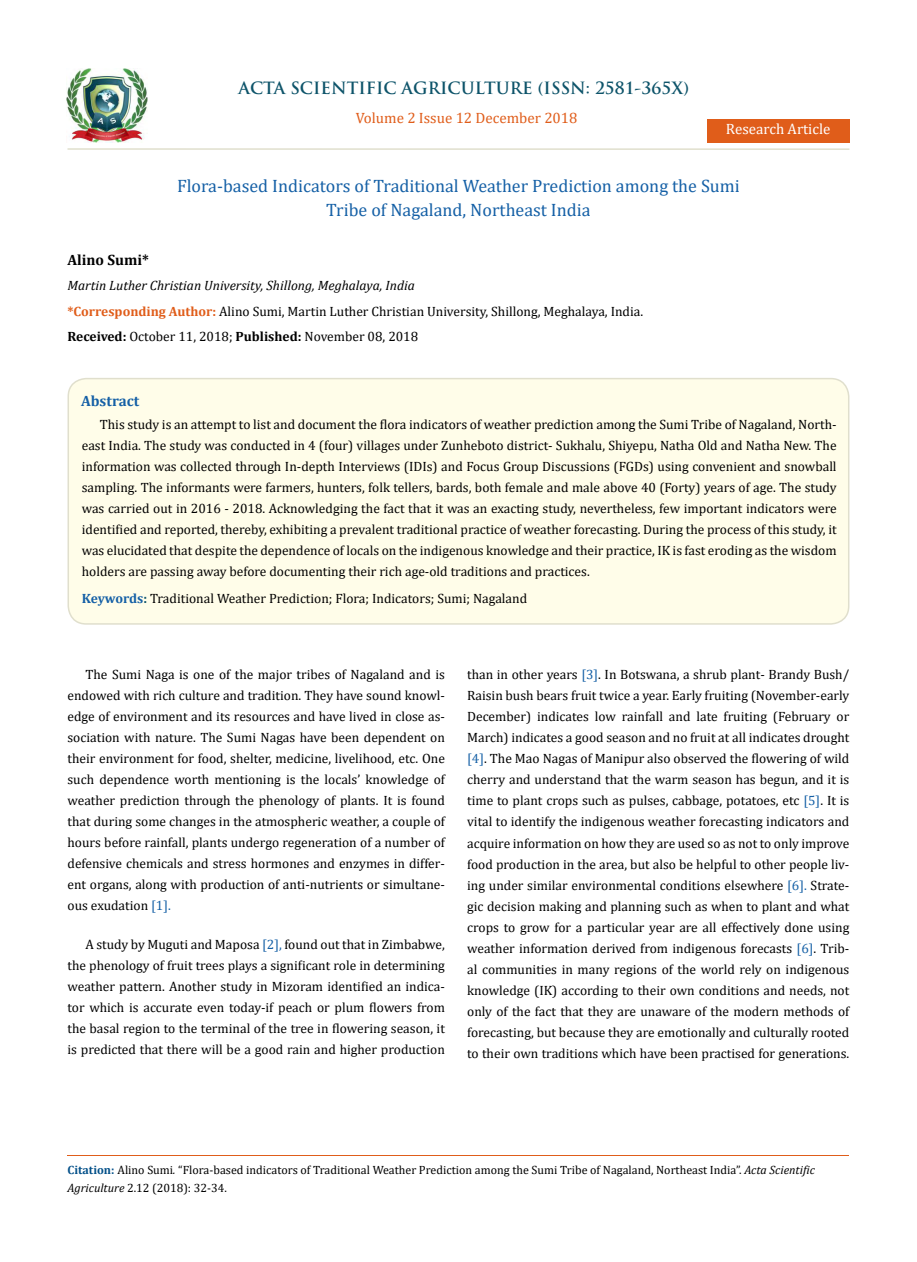
<style>
.page{position:relative;width:917px;height:1262px;background:#fff}
.page>*{position:absolute;margin:0;border:0;box-sizing:border-box;transform-origin:0 0}
.t1{font:18px/24px "Cambria";color:#1560a6;text-align:center}
.t2{font:700 16.5px "Trajan Pro";color:#0e546a}
.t3{font:15px "Cambria";color:#e05d1a}
.t4{font:15px "Cambria";color:#fff}
.t5{font:700 15px "Cambria";color:#000}
.t6{font:700 15px "Cambria";color:#1560a6}
.t7{font:13.5px/21px "Cambria";color:#000;text-align:justify}
.t8{font:12px/18px "Cambria";color:#000}
.s1{font-style:italic}
.s2{font-weight:700;color:#e05d1a}
.s3{font-weight:700}
.s4{font-weight:700;color:#1560a6}
.s5{font-weight:700;color:#0e546a}
.s6{color:#1560a6}
.s7{font-weight:700;color:#035089}
</style>
<div class="page">
<img style="left:67px;top:68px;width:80px;height:74px">
<div style="left:707px;top:119px;width:142px;height:23px;background:#e05d1a"></div>
<div style="left:68px;top:378px;width:780px;height:246px;background:#fffde9;border-radius:18px"></div>
<div style="left:67px;top:378px;width:782px;height:246px;border:2px solid #e0dfcd;border-radius:18px"></div>
<hr style="left:67px;top:1155px;width:782px;height:1px;background:#e05d1a">
<hr style="left:67px;top:148px;width:782px;height:2px;background:#e0dfcd">
<p class="t2" style="left:238px;top:77px;width:452px">ACTA SCIENTIFIC AGRICULTURE (ISSN: 2581-365X)</p>
<p class="t3" style="left:356px;top:109px;width:223px">Volume 2 Issue 12 December 2018</p>
<p class="t4" style="left:726px;top:120px;width:106px">Research Article</p>
<h1 class="t1" style="left:177px;top:174px;width:564px">Flora-based Indicators of Traditional Weather Prediction among the Sumi<br>Tribe of Nagaland, Northeast India</h1>
<p class="t5" style="left:67px;top:249px;width:83px">Alino Sumi*</p>
<p class="t7" style="left:67px;top:272px;width:577px;line-height:26.4px"><span class="s1">Martin Luther Christian University, Shillong, Meghalaya, India<br></span><span class="s2">*Corresponding Author:</span> Alino Sumi, Martin Luther Christian University, Shillong, Meghalaya, India.</p>
<p class="t7" style="left:67px;top:325px;width:352px"><span class="s3">Received:</span> October 11, 2018; <span class="s3">Published:</span> November 08, 2018</p>
<p class="t6" style="left:81px;top:390px;width:60px">Abstract</p>
<p class="t7" style="left:82px;top:414px;width:756px;text-indent:18px">This study is an attempt to list and document the flora indicators of weather prediction among the Sumi Tribe of Nagaland, North&shy;east India. The study was conducted in 4 (four) villages under Zunheboto district- Sukhalu, Shiyepu, Natha Old and Natha New. The information was collected through In-depth Interviews (IDIs) and Focus Group Discussions (FGDs) using convenient and snowball sampling. The informants were farmers, hunters, folk tellers, bards, both female and male above 40 (Forty) years of age. The study was carried out in 2016 - 2018. Acknowledging the fact that it was an exacting study, nevertheless, few important indicators were identified and reported, thereby, exhibiting a prevalent traditional practice of weather forecasting. During the process of this study, it was elucidated that despite the dependence of locals on the indigenous knowledge and their practice, IK is fast eroding as the wisdom holders are passing away before documenting their rich age-old traditions and practices.</p>
<p class="t7" style="left:82px;top:587px;width:447px"><span class="s4">Keywords</span><span class="s5">:</span> Traditional Weather Prediction; Flora; Indicators; Sumi; Nagaland</p>
<p class="t7" style="left:67px;top:663px;width:379px;text-indent:18px">The Sumi Naga is one of the major tribes of Nagaland and is endowed with rich culture and tradition. They have sound knowl&shy;edge of environment and its resources and have lived in close as&shy;sociation with nature. The Sumi Nagas have been dependent on their environment for food, shelter, medicine, livelihood, etc. One such dependence worth mentioning is the locals’ knowledge of weather prediction through the phenology of plants. It is found that during some changes in the atmospheric weather, a couple of hours before rainfall, plants undergo regeneration of a number of defensive chemicals and stress hormones and enzymes in differ&shy;ent organs, along with production of anti-nutrients or simultane&shy;ous exudation <span class="s6">[1].</span></p>
<p class="t7" style="left:67px;top:933px;width:379px;text-indent:18px">A study by Muguti and Maposa <span class="s6">[2],</span> found out that in Zimbabwe, the phenology of fruit trees plays a significant role in determining weather pattern. Another study in Mizoram identified an indica&shy;tor which is accurate even today-if peach or plum flowers from the basal region to the terminal of the tree in flowering season, it is predicted that there will be a good rain and higher production</p>
<p class="t7" style="left:467px;top:664px;width:384px">than in other years <span class="s6">[3]</span>. In Botswana, a shrub plant- Brandy Bush/ Raisin bush bears fruit twice a year. Early fruiting (November-early December) indicates low rainfall and late fruiting (February or March) indicates a good season and no fruit at all indicates drought <span class="s6">[4]</span>. The Mao Nagas of Manipur also observed the flowering of wild cherry and understand that the warm season has begun, and it is time to plant crops such as pulses, cabbage, potatoes, etc <span class="s6">[5]</span>. It is vital to identify the indigenous weather forecasting indicators and acquire information on how they are used so as not to only improve food production in the area, but also be helpful to other people liv&shy;ing under similar environmental conditions elsewhere <span class="s6">[6].</span> Strate&shy;gic decision making and planning such as when to plant and what crops to grow for a particular year are all effectively done using weather information derived from indigenous forecasts <span class="s6">[6]</span>. Trib&shy;al communities in many regions of the world rely on indigenous knowledge (IK) according to their own conditions and needs, not only of the fact that they are unaware of the modern methods of forecasting, but because they are emotionally and culturally rooted to their own traditions which have been practised for generations.</p>
<p class="t8" style="left:67px;top:1161px;width:749px"><span class="s7">Citation:</span> Alino Sumi<span class="s1">.</span> “Flora-based indicators of Traditional Weather Prediction among the Sumi Tribe of Nagaland, Northeast India”. <span class="s1">Acta Scientific<br>Agriculture</span> 2.12 (2018): 32-34.</p>
</div>
